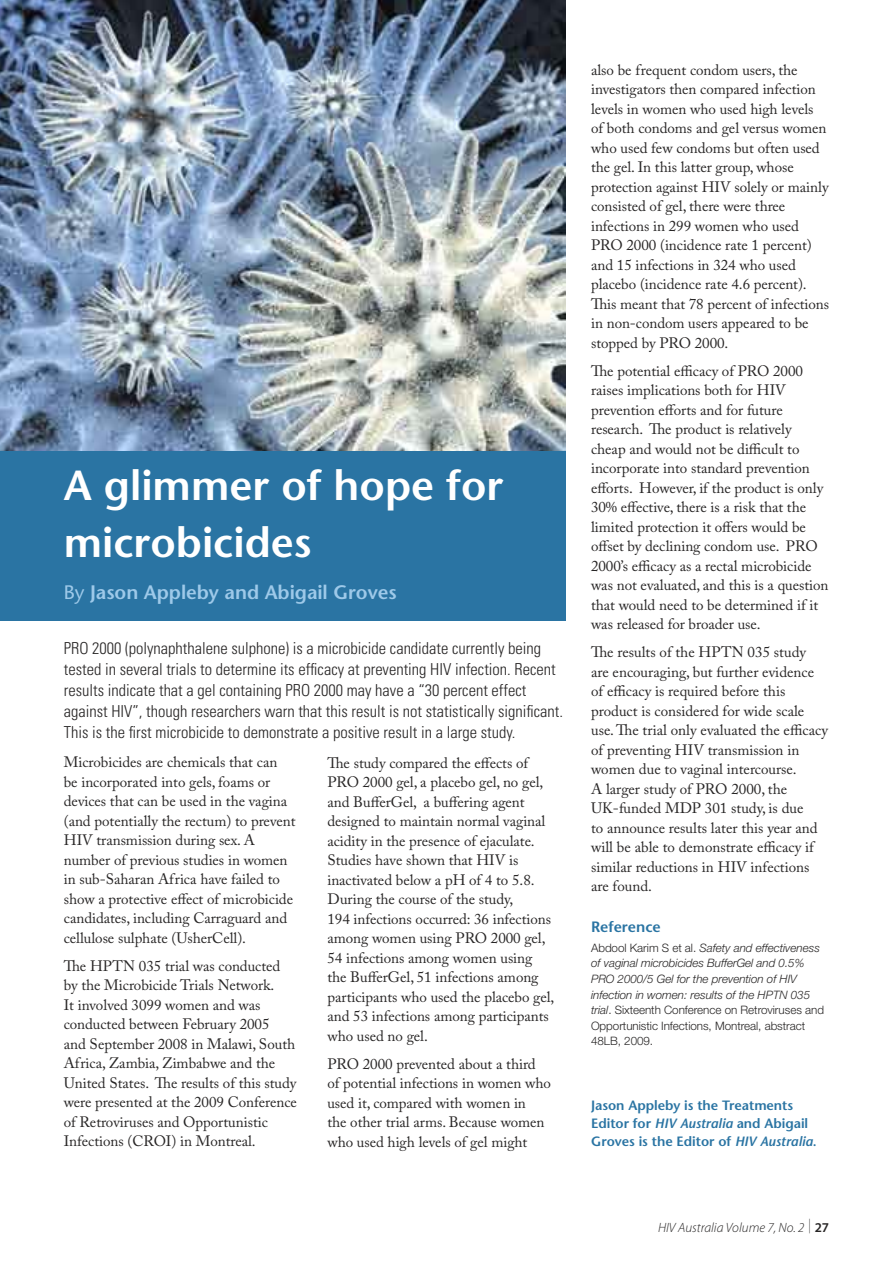
<style>
.page{position:relative;width:893px;height:1263px;background:#fff}
.page>*{position:absolute;margin:0;border:0;box-sizing:border-box;transform-origin:0 0}
.t1{font:600 42px/57px "Stone Sans";color:#fff}
.t2{font:600 19.5px "Stone Sans";letter-spacing:-.005em;color:#9ec9e9}
.t3{font:300 condensed 16.5px/21px "Univers";color:#272525}
.t4{font:15px/19.5px "Adobe Caslon Pro";letter-spacing:-.005em;color:#272525}
.t5{font:600 15px "Stone Sans";color:#2a74a3}
.t6{font:600 13.5px/18px "Stone Sans";letter-spacing:-.005em;color:#2a74a3}
.t7{font:italic 300 13.5px "Myriad Pro";color:#272525}
.t8{font:italic 300 11.7px/15.6px "Helvetica Neue";letter-spacing:-.005em;color:#272525}
.s1{font-weight:400}
.s2{font-style:normal}
.s3{font-style:italic}
.s4{font-family:"Helvetica Neue";font-weight:200;font-style:normal;font-size:19.5px}
.s5{font-weight:600;font-style:normal}
</style>
<div class="page">
<img style="left:0;top:0;width:566px;height:451px">
<div style="left:0;top:451px;width:566px;height:169px;background:#2a74a3"></div>
<h1 class="t1" style="left:64px;top:456px;width:441px">A glimmer of hope for microbicides</h1>
<h2 class="t2" style="left:64px;top:580px;width:334px"><span class="s1">By</span> Jason Appleby and Abigail Groves</h2>
<p class="t3" style="left:64px;top:638px;width:501px">PRO 2000 (polynaphthalene sulphone) is a microbicide candidate currently being tested in several trials to determine its efficacy at preventing HIV infection. Recent results indicate that a gel containing PRO 2000 may have a “30 percent effect against HIV”, though researchers warn that this result is not statistically significant.<br>This is the first microbicide to demonstrate a positive result in a large study.</p>
<p class="t4" style="left:327px;top:753px;width:228px">The study compared the effects of PRO 2000 gel, a placebo gel, no gel, and BufferGel, a buffering agent designed to maintain normal vaginal acidity in the presence of ejaculate.<br>Studies have shown that HIV is inactivated below a pH of 4 to 5.8.<br>During the course of the study,<br>194 infections occurred: 36 infections among women using PRO 2000 gel, 54 infections among women using the BufferGel, 51 infections among participants who used the placebo gel, and 53 infections among participants who used no gel.</p>
<p class="t4" style="left:327px;top:1054px;width:225px">PRO 2000 prevented about a third of potential infections in women who used it, compared with women in<br>the other trial arms. Because women who used high levels of gel might</p>
<p class="t4" style="left:64px;top:752px;width:233px">Microbicides are chemicals that can<br>be incorporated into gels, foams or devices that can be used in the vagina (and potentially the rectum) to prevent HIV transmission during sex. A number of previous studies in women in sub-Saharan Africa have failed to show a protective effect of microbicide candidates, including Carraguard and cellulose sulphate (UsherCell).</p>
<p class="t4" style="left:64px;top:955px;width:235px">The HPTN 035 trial was conducted by the Microbicide Trials Network.<br>It involved 3099 women and was conducted between February 2005<br>and September 2008 in Malawi, South Africa, Zambia, Zimbabwe and the United States. The results of this study were presented at the 2009 Conference of Retroviruses and Opportunistic Infections (CROI) in Montreal.</p>
<p class="t4" style="left:591px;top:60px;width:240px">also be frequent condom users, the investigators then compared infection levels in women who used high levels of both condoms and gel versus women who used few condoms but often used the gel. In this latter group, whose protection against HIV solely or mainly consisted of gel, there were three infections in 299 women who used PRO 2000 (incidence rate 1 percent) and 15 infections in 324 who used placebo (incidence rate 4.6 percent).<br>This meant that 78 percent of infections in non-condom users appeared to be stopped by PRO 2000.</p>
<p class="t4" style="left:591px;top:361px;width:239px">The potential efficacy of PRO 2000 raises implications both for HIV prevention efforts and for future research. The product is relatively cheap and would not be difficult to incorporate into standard prevention efforts. However, if the product is only 30% effective, there is a risk that the limited protection it offers would be offset by declining condom use. PRO 2000’s efficacy as a rectal microbicide was not evaluated, and this is a question that would need to be determined if it was released for broader use.</p>
<p class="t4" style="left:591px;top:642px;width:238px">The results of the HPTN 035 study<br>are encouraging, but further evidence of efficacy is required before this product is considered for wide scale use. The trial only evaluated the efficacy of preventing HIV transmission in women due to vaginal intercourse.<br>A larger study of PRO 2000, the UK-funded MDP 301 study, is due<br>to announce results later this year and will be able to demonstrate efficacy if similar reductions in HIV infections are found.</p>
<p class="t5" style="left:591px;top:917px;width:71px">Reference</p>
<p class="t8" style="left:591px;top:940px;width:234px"><span class="s2">Abdool Karim S et al.</span> Safety and effectiveness of vaginal microbicides BufferGel and 0.5% PRO 2000/5 Gel for the prevention of HIV infection in women: results of the HPTN 035 trial<span class="s2">. Sixteenth Conference on Retroviruses and Opportunistic Infections, Montreal, abstract 48LB, 2009.</span></p>
<p class="t6" style="left:591px;top:1096px;width:227px">Jason Appleby is the Treatments<br>Editor for <span class="s3">HIV Australia</span> and Abigail<br>Groves is the Editor of <span class="s3">HIV Australia</span>.</p>
<p class="t7" style="left:658px;top:1220px;width:173px">HIV Australia Volume 7, No. 2 <span class="s4">|</span> <span class="s5">27</span></p>
</div>
